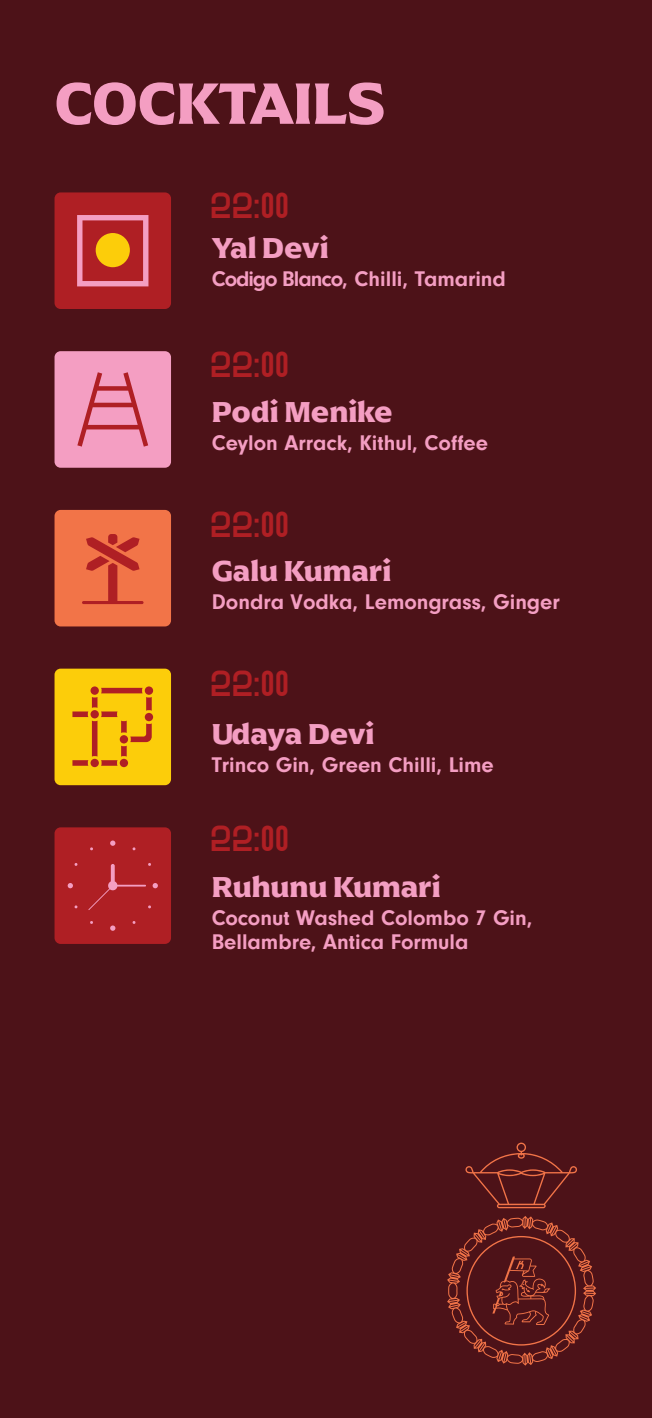
<style>
.page{position:relative;width:652px;height:1418px;background:#fff}
.page>*{position:absolute;margin:0;border:0;box-sizing:border-box;transform-origin:0 0}
.t1{font:700 60.6px "Arpona";color:#f49ec2}
.t2{font:700 30px "Arpona";color:#f49ec2}
.t3{font:700 30px "Arpona";letter-spacing:-.02em;color:#f49ec2}
.t4{font:24px "Standard 80";color:#af1f24}
.t5{font:700 22px/24px "Neuzeit Gro";color:#f49ec2}
.t6{font:700 22px "Neuzeit Gro";letter-spacing:-.025em;color:#f49ec2}
</style>
<div class="page">
<div style="left:0;top:0;width:652px;height:1417px;background:#4d1218"></div>
<svg style="left:465px;top:1142px;width:112px;height:66px"></svg>
<svg style="left:447px;top:1216px;width:149px;height:149px"></svg>
<div style="left:55px;top:192px;width:116px;height:117px;background:#af1f24;border-radius:6px"></div>
<svg style="left:77px;top:215px;width:71px;height:71px"></svg>
<div style="left:96px;top:233px;width:34px;height:34px;background:#fccd0a;border-radius:50%"></div>
<div style="left:55px;top:351px;width:116px;height:117px;background:#f49ec2;border-radius:6px"></div>
<svg style="left:77px;top:372px;width:71px;height:75px"></svg>
<div style="left:55px;top:668px;width:116px;height:117px;background:#fccd0a;border-radius:6px"></div>
<svg style="left:72px;top:686px;width:81px;height:81px"></svg>
<div style="left:55px;top:510px;width:116px;height:116px;background:#f27448;border-radius:6px"></div>
<svg style="left:82px;top:534px;width:62px;height:70px"></svg>
<div style="left:55px;top:827px;width:116px;height:116px;background:#af1f24;border-radius:6px"></div>
<svg style="left:68px;top:883px;width:5px;height:5px"></svg>
<svg style="left:110px;top:840px;width:5px;height:5px"></svg>
<svg style="left:132px;top:921px;width:4px;height:3px"></svg>
<svg style="left:74px;top:863px;width:4px;height:3px"></svg>
<svg style="left:88px;top:863px;width:70px;height:47px"></svg>
<svg style="left:110px;top:925px;width:5px;height:5px"></svg>
<h1 class="t1" style="left:55px;top:65px;width:332px">COCKTAILS</h1>
<p class="t4" style="left:212px;top:195px;width:81px">22:00</p>
<h2 class="t2" style="left:212px;top:229px;width:118px">Yal Devi</h2>
<p class="t6" style="left:212px;top:267px;width:296px">Codigo Blanco, Chilli, Tamarind</p>
<p class="t4" style="left:212px;top:355px;width:81px">22:00</p>
<h2 class="t2" style="left:212px;top:392px;width:182px">Podi Menike</h2>
<p class="t5" style="left:212px;top:430px;width:278px">Ceylon Arrack, Kithul, Coffee</p>
<p class="t4" style="left:212px;top:514px;width:81px">22:00</p>
<h2 class="t2" style="left:212px;top:552px;width:181px">Galu Kumari</h2>
<p class="t5" style="left:212px;top:590px;width:349px">Dondra Vodka, Lemongrass, Ginger</p>
<p class="t4" style="left:212px;top:673px;width:81px">22:00</p>
<h2 class="t3" style="left:212px;top:715px;width:164px">Udaya Devi</h2>
<p class="t5" style="left:212px;top:753px;width:284px">Trinco Gin, Green Chilli, Lime</p>
<p class="t4" style="left:212px;top:828px;width:81px">22:00</p>
<h2 class="t2" style="left:212px;top:868px;width:230px">Ruhunu Kumari</h2>
<p class="t5" style="left:212px;top:906px;width:322px">Coconut Washed Colombo 7 Gin,<br>Bellambre, Antica Formula</p>
</div>
